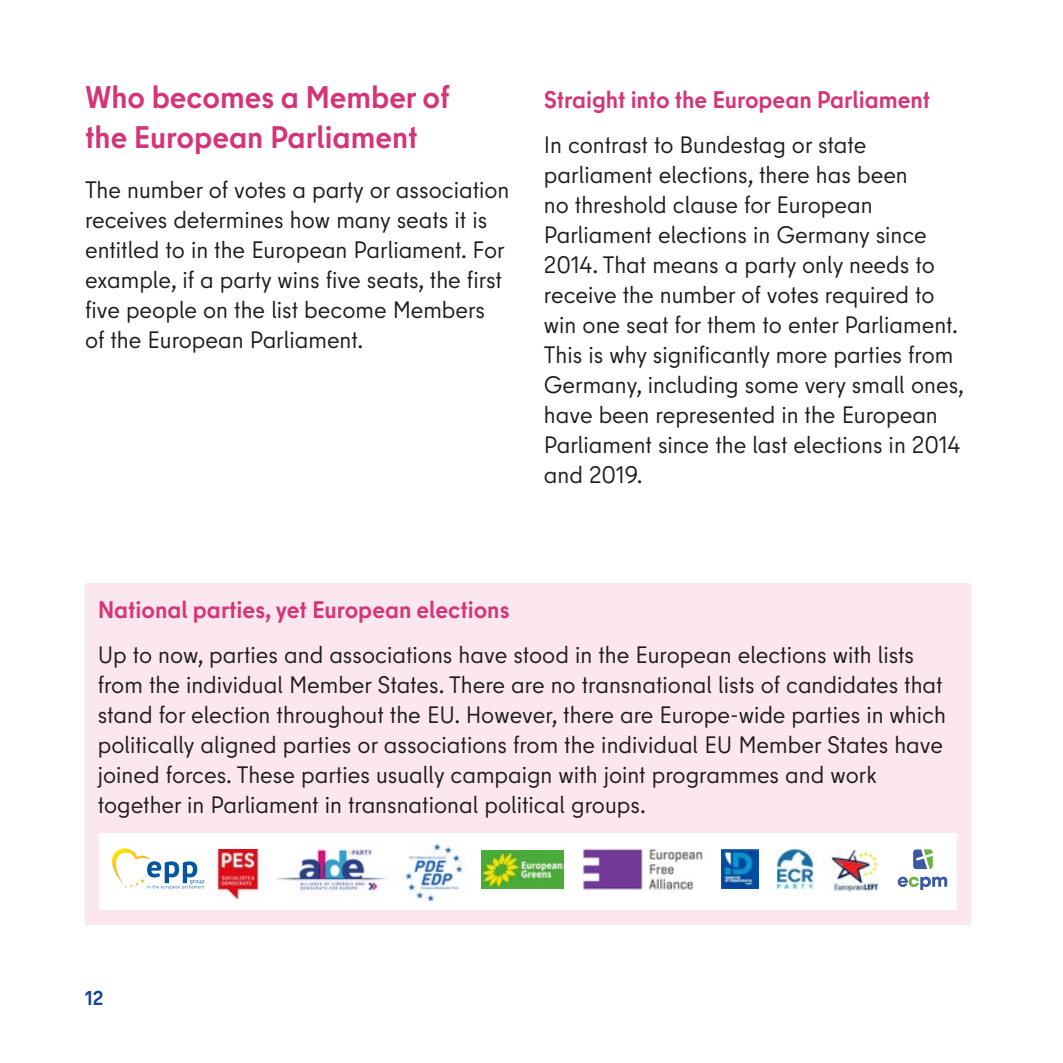
<style>
.page{position:relative;width:1063px;height:1063px;background:#fff}
.page>*{position:absolute;margin:0;border:0;box-sizing:border-box;transform-origin:0 0}
.H2-Headline{font:700 31.25px/40px "Berlin Type";color:#d53578}
.Wählen_So_geht_es_H3-Box_rosa_Head{font:700 24px "Berlin Type";color:#d53578}
.H3-Zwischenueberschrift{font:700 24px "Berlin Type";color:#d53578}
.Fließtext{font:23.75px/30px "Berlin Type";color:#1d1d1b}
.Wählen_So_geht_es_P-Box_rosa_Wählen_so_g{font:23.75px/30px "Berlin Type";color:#1d1d1b}
.t1{font:700 20px "Berlin Type";color:#164194}
</style>
<div class="page">
<div style="left:85px;top:603px;width:886px;height:322px;background:#fce7ef"></div>
<div style="left:85px;top:583px;width:886px;height:56px;background:#fce7ef"></div>
<div style="left:99px;top:833px;width:858px;height:76px;background:#fff"></div>
<img style="left:216px;top:850px;width:44px;height:48px">
<img style="left:276px;top:848px;width:111px;height:50px">
<img style="left:402px;top:845px;width:64px;height:55px">
<img style="left:584px;top:848px;width:119px;height:42px">
<img style="left:721px;top:850px;width:37px;height:39px">
<img style="left:777px;top:849px;width:36px;height:40px">
<img style="left:831px;top:849px;width:48px;height:42px">
<svg style="left:898px;top:877px;width:49px;height:13px"></svg>
<svg style="left:913px;top:849px;width:20px;height:20px"></svg>
<img style="left:482px;top:850px;width:82px;height:39px">
<svg style="left:112px;top:848px;width:92px;height:41px"></svg>
<h2 class="H2-Headline" style="left:85px;top:77px;width:366px">Who becomes a Member of the European Parliament</h2>
<p class="Fließtext" style="left:85px;top:175px;width:426px">The number of votes a party or association receives determines how many seats it is entitled to in the European Parliament. For example, if a party wins five seats, the first five people on the list become Members of the European Parliament.</p>
<h3 class="H3-Zwischenueberschrift" style="left:544px;top:84px;width:388px">Straight into the European Parliament</h3>
<p class="Fließtext" style="left:544px;top:130px;width:422px">In contrast to Bundestag or state parliament elections, there has been<br>no threshold clause for European Parliament elections in Germany since 2014. That means a party only needs to receive the number of votes required to win one seat for them to enter Parliament.<br>This is why significantly more parties from Germany, including some very small ones, have been represented in the European Parliament since the last elections in 2014 and 2019.</p>
<h3 class="Wählen_So_geht_es_H3-Box_rosa_Head" style="left:98px;top:594px;width:413px">National parties, yet European elections</h3>
<p class="Wählen_So_geht_es_P-Box_rosa_Wählen_so_g" style="left:98px;top:640px;width:850px">Up to now, parties and associations have stood in the European elections with lists from the individual Member States. There are no transnational lists of candidates that stand for election throughout the EU. However, there are Europe-wide parties in which politically aligned parties or associations from the individual EU Member States have joined forces. These parties usually campaign with joint programmes and work together in Parliament in transnational political groups.</p>
<p class="t1" style="left:85px;top:985px;width:20px">12</p>
</div>
